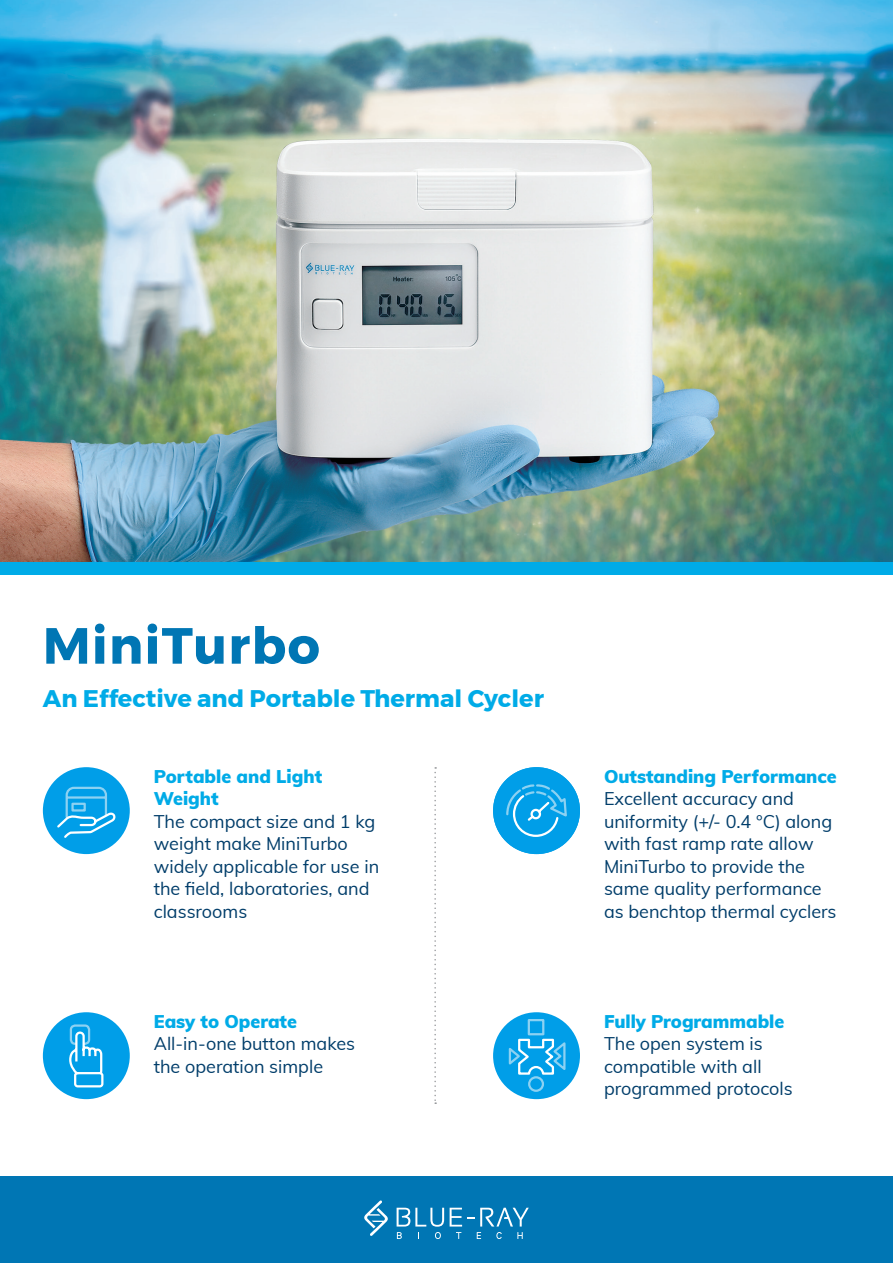
<style>
.page{position:relative;width:893px;height:1263px;background:#fff}
.page>*{position:absolute;margin:0;border:0;box-sizing:border-box;transform-origin:0 0}
.t1{font:700 50.85px "Montserrat";letter-spacing:.025em;color:#0076b4}
.t2{font:700 24px "Montserrat";color:#00abe7}
.t3{font:18px/22.5px "Muli";color:#003d6a}
.s1{font-weight:900;color:#00abe7}
</style>
<div class="page">
<div style="left:0;top:536px;width:893px;height:39px;background:#00abe7"></div>
<img style="left:0;top:0;width:893px;height:561px">
<div style="left:493px;top:1012px;width:87px;height:87px;background:#009ee8;border-radius:50%"></div>
<svg style="left:508px;top:1018px;width:59px;height:75px"></svg>
<div style="left:43px;top:767px;width:87px;height:87px;background:#009ee8;border-radius:50%"></div>
<svg style="left:57px;top:786px;width:59px;height:52px"></svg>
<div style="left:71px;top:803px;width:15px;height:8px;border:2px solid #8cd1f2"></div>
<div style="left:493px;top:767px;width:87px;height:87px;background:#009ee8;border-radius:50%"></div>
<svg style="left:506px;top:784px;width:61px;height:53px"></svg>
<div style="left:0;top:1176px;width:893px;height:87px;background:#0076b4"></div>
<svg style="left:450px;top:1208px;width:24px;height:18px"></svg>
<svg style="left:480px;top:1208px;width:49px;height:18px"></svg>
<svg style="left:364px;top:1200px;width:24px;height:36px"></svg>
<svg style="left:397px;top:1208px;width:47px;height:31px"></svg>
<svg style="left:456px;top:1232px;width:5px;height:7px"></svg>
<svg style="left:477px;top:1232px;width:4px;height:7px"></svg>
<svg style="left:496px;top:1232px;width:6px;height:7px"></svg>
<svg style="left:517px;top:1232px;width:6px;height:7px"></svg>
<div style="left:43px;top:1012px;width:87px;height:87px;background:#009ee8;border-radius:50%"></div>
<div style="left:70px;top:1024px;width:20px;height:21px;border:2px solid #8cd1f2;border-radius:4px"></div>
<svg style="left:69px;top:1030px;width:35px;height:58px"></svg>
<svg style="left:434px;top:767px;width:2px;height:337px"></svg>
<p class="t1" style="left:43px;top:605px;width:279px">MiniTurbo</p>
<p class="t2" style="left:43px;top:679px;width:503px">An Effective and Portable Thermal Cycler</p>
<p class="t3" style="left:154px;top:764px;width:227px"><span class="s1">Portable and Light<br>Weight<br></span>The compact size and 1 kg weight make MiniTurbo widely applicable for use in the field, laboratories, and classrooms</p>
<p class="t3" style="left:604px;top:764px;width:234px"><span class="s1">Outstanding Performance<br></span>Excellent accuracy and uniformity (+/- 0.4 °C) along with fast ramp rate allow<br>MiniTurbo to provide the same quality performance as benchtop thermal cyclers</p>
<p class="t3" style="left:154px;top:1009px;width:203px"><span class="s1">Easy to Operate<br></span>All-in-one button makes the operation simple</p>
<p class="t3" style="left:604px;top:1009px;width:190px"><span class="s1">Fully Programmable<br></span>The open system is compatible with all programmed protocols</p>
</div>
